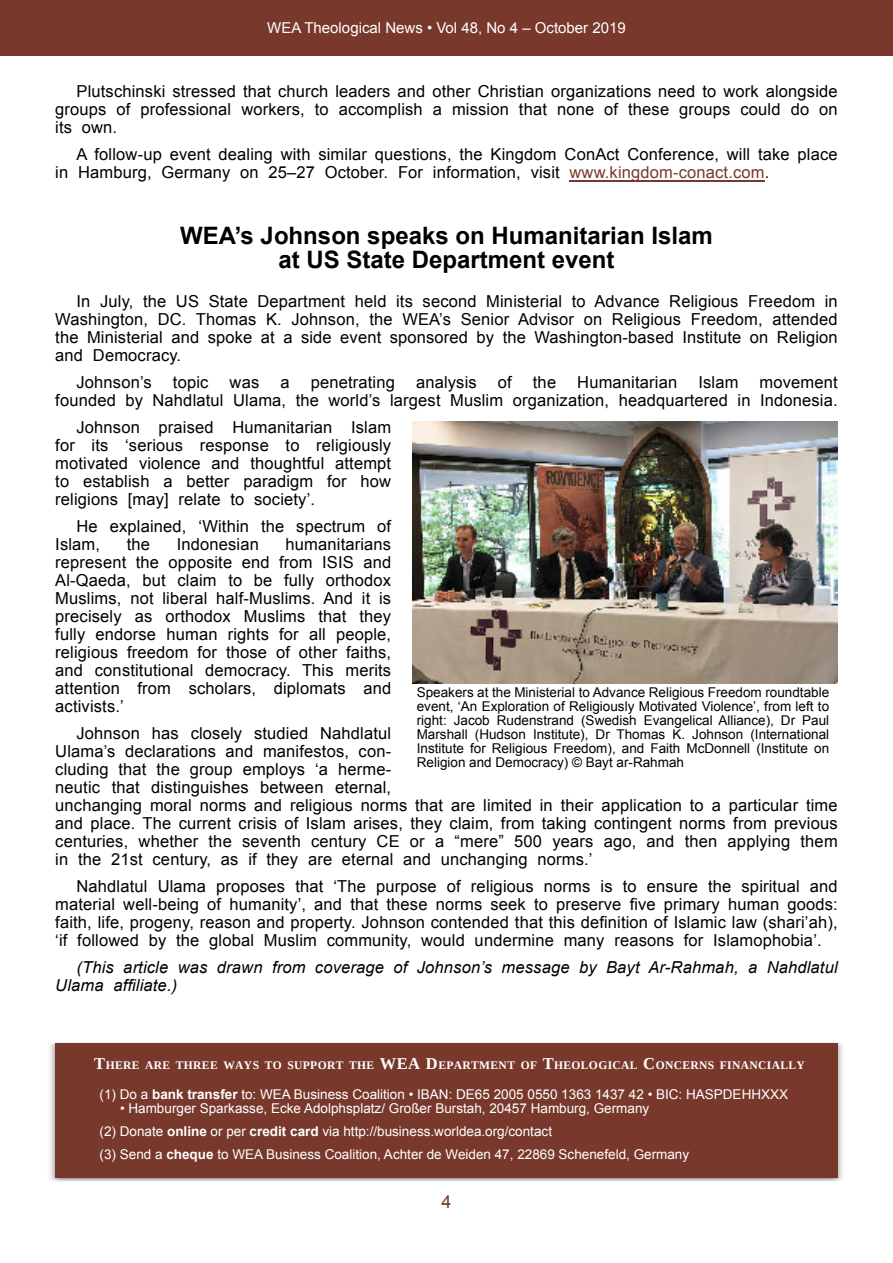
<style>
.page{position:relative;width:893px;height:1263px;background:#fff}
.page>*{position:absolute;margin:0;border:0;box-sizing:border-box;transform-origin:0 0}
.t1{font:700 24px/24px "Arial";color:#000;text-align:center}
.t2{font:18px "Arial";color:#78392c}
.t3{font:16.5px/18px "Arial";letter-spacing:.01em;color:#000;text-align:justify}
.t4{font:italic 16.5px/18px "Arial";letter-spacing:.01em;color:#000}
.t5{font:15px "Arial";color:#fff}
.t6{font:13.5px/14px "Arial";color:#000;text-align:justify}
.t7{font:13.5px/23px "Arial";color:#fff}
.t8{font:700 11.55px "Tinos";letter-spacing:.03em;color:#fff}
.s1{color:#78392c}
.s2{font-size:16.5px}
.s3{font-weight:700}
</style>
<div class="page">
<div style="left:0;top:0;width:893px;height:55px;background:#78392c"></div>
<hr style="left:569px;top:180px;width:196px;height:1px;background:#78392c">
<img style="left:412px;top:421px;width:426px;height:262px">
<img style="left:49px;top:1042px;width:794px;height:140px">
<div style="left:55px;top:1043px;width:783px;height:135px;background:#78392c"></div>
<p class="t5" style="left:267px;top:22px;width:360px">WEA Theological News • Vol 48, No 4 – October 2019</p>
<p class="t3" style="left:55px;top:84px;width:784px;text-indent:21px">Plutschinski stressed that church leaders and other Christian organizations need to work alongside groups of professional workers, to accomplish a mission that none of these groups could do on its own.</p>
<p class="t3" style="left:55px;top:147px;width:784px;text-indent:21px">A follow-up event dealing with similar questions, the Kingdom ConAct Conference, will take place in Hamburg, Germany on 25–27 October. For information, visit <span class="s1">www.kingdom-conact.com</span>.</p>
<h1 class="t1" style="left:180px;top:226px;width:534px">WEA’s Johnson speaks on Humanitarian Islam at US State Department event</h1>
<p class="t3" style="left:55px;top:294px;width:784px;text-indent:21px">In July, the US State Department held its second Ministerial to Advance Religious Freedom in Washington, DC. Thomas K. Johnson, the WEA’s Senior Advisor on Religious Freedom, attended the Ministerial and spoke at a side event sponsored by the Washington-based Institute on Religion and Democracy.</p>
<p class="t3" style="left:77px;top:375px;width:77px">Johnson’s</p>
<p class="t3" style="left:173px;top:375px;width:37px">topic</p>
<p class="t3" style="left:230px;top:375px;width:31px">was</p>
<p class="t3" style="left:280px;top:375px;width:11px">a</p>
<p class="t3" style="left:311px;top:375px;width:86px">penetrating</p>
<p class="t3" style="left:416px;top:375px;width:62px">analysis</p>
<p class="t3" style="left:498px;top:375px;width:15px">of</p>
<p class="t3" style="left:533px;top:375px;width:25px">the</p>
<p class="t3" style="left:577px;top:375px;width:101px">Humanitarian</p>
<p class="t3" style="left:698px;top:375px;width:42px">Islam</p>
<p class="t3" style="left:55px;top:375px;width:784px;text-align:right">movement<br>founded by Nahdlatul Ulama, the world’s largest Muslim organization, headquartered in Indonesia.</p>
<p class="t3" style="left:55px;top:420px;width:337px;text-indent:21px">Johnson praised Humanitarian Islam for its ‘serious response to religiously motivated violence and thoughtful attempt to establish a better paradigm for how religions [may] relate to society’.</p>
<p class="t3" style="left:55px;top:519px;width:337px;text-indent:21px">He explained, ‘Within the spectrum of<br>Islam,</p>
<p class="t3" style="left:55px;top:537px;width:337px;text-indent:230px">humanitarians represent the opposite end from ISIS and Al-Qaeda, but claim to be fully orthodox Muslims, not liberal half-Muslims. And it is precisely as orthodox Muslims that they fully endorse human rights for all people, religious freedom for those of other faiths, and constitutional democracy. This merits attention from scholars, diplomats and activists.’</p>
<p class="t3" style="left:55px;top:726px;width:784px;text-align:left;text-indent:21px">Johnson has closely studied Nahdlatul<br>Ulama’s declarations and manifestos, con-<br>cluding that the group employs ‘a herme-<br>neutic that distinguishes between eternal,<br>unchanging moral norms and religious norms that are limited in their application to a particular time and place. The current crisis of Islam arises, they claim, from taking contingent norms from previous centuries, whether the seventh century CE or a “mere” 500 years ago, and then applying them in the 21st century, as if they are eternal and unchanging norms.’</p>
<p class="t3" style="left:55px;top:879px;width:784px;text-indent:21px">Nahdlatul Ulama proposes that ‘The purpose of religious norms is to ensure the spiritual and material well-being of humanity’, and that these norms seek to preserve five primary human goods: faith, life, progeny, reason and property. Johnson contended that this definition of Islamic law (shari’ah), ‘if followed by the global Muslim community, would undermine many reasons for Islamophobia’.</p>
<p class="t4" style="left:55px;top:960px;width:784px;text-indent:21px">(This article was drawn from coverage of Johnson’s message by Bayt Ar-Rahmah, a Nahdlatul<br>Ulama affiliate.)</p>
<p class="t3" style="left:127px;top:537px;width:25px">the</p>
<p class="t3" style="left:177px;top:537px;width:84px">Indonesian</p>
<p class="t6" style="left:417px;top:686px;width:414px">Speakers at the Ministerial to Advance Religious Freedom roundtable event, ‘An Exploration of Religiously Motivated Violence’, from left to right: Jacob Rudenstrand (Swedish Evangelical Alliance), Dr Paul Marshall (Hudson Institute), Dr Thomas K. Johnson (International Institute for Religious Freedom), and Faith McDonnell (Institute on Religion and Democracy) © Bayt ar-Rahmah</p>
<p class="t8" style="left:94px;top:1061px;width:712px"><span class="s2">T</span>HERE ARE THREE WAYS TO SUPPORT THE <span class="s2">WEA D</span>EPARTMENT OF <span class="s2">T</span>HEOLOGICAL <span class="s2">C</span>ONCERNS FINANCIALLY</p>
<p class="t7" style="left:100px;top:1084px;width:690px">(1) Do a <span class="s3">bank transfer</span> to: WEA Business Coalition • IBAN: DE65 2005 0550 1363 1437 42 • BIC: HASPDEHHXXX</p>
<p class="t7" style="left:100px;top:1098px;width:591px;text-indent:20px">• Hamburger Sparkasse, Ecke Adolphsplatz/ Großer Burstah, 20457 Hamburg, Germany<br>(2) Donate <span class="s3">online</span> or per <span class="s3">credit card</span> via http://business.worldea.org/contact<br>(3) Send a <span class="s3">cheque</span> to WEA Business Coalition, Achter de Weiden 47, 22869 Schenefeld, Germany</p>
<p class="t2" style="left:441px;top:1195px;width:12px">4</p>
</div>
